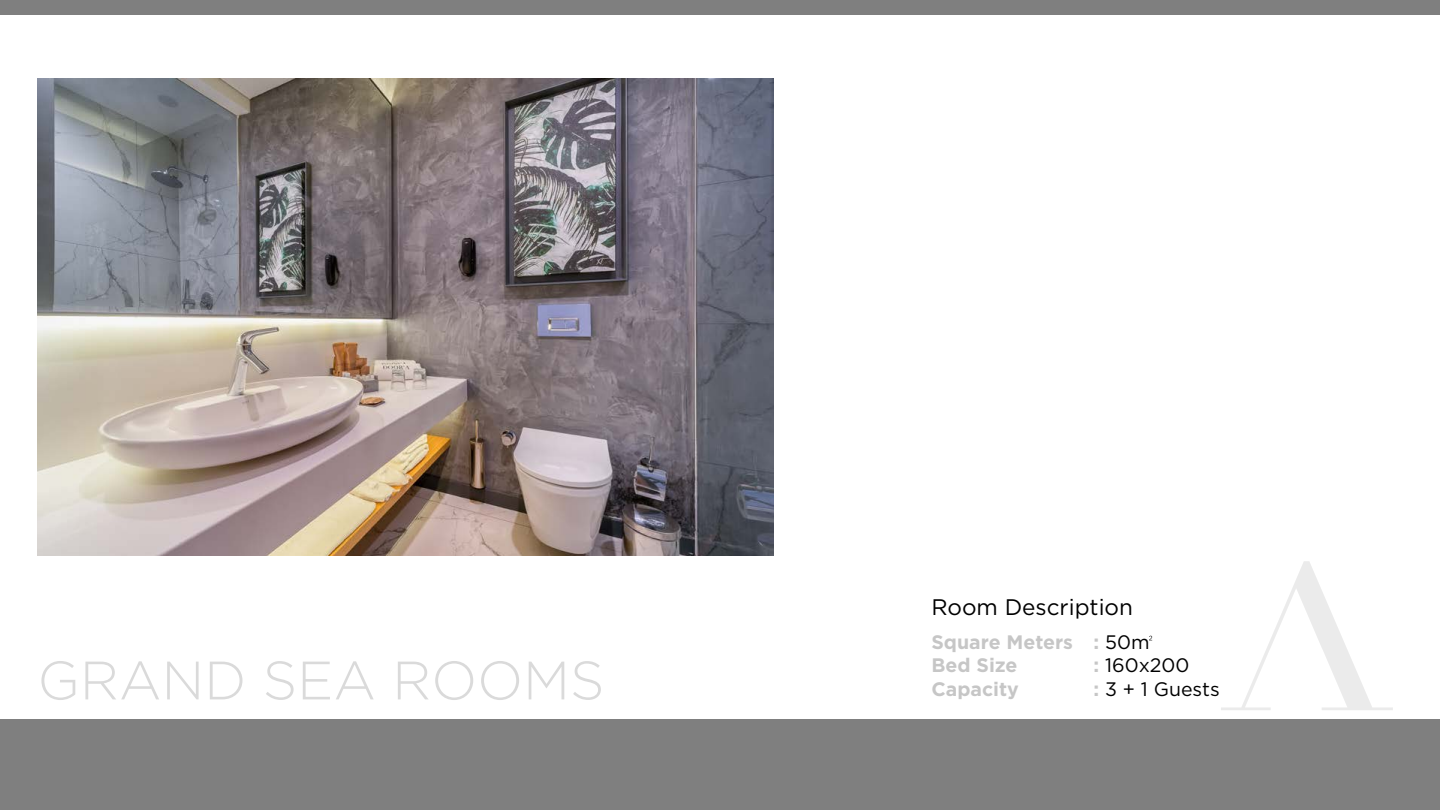
<style>
.page{position:relative;width:1440px;height:810px;background:#fff}
.page>*{position:absolute;margin:0;border:0;box-sizing:border-box;transform-origin:0 0}
.t1{font:300 54px "Gotham";color:#dadada}
.t2{font:22.5px "Gotham";color:#000}
.t3{font:700 19.5px/23.4px "Gotham";color:#c6c6c6}
.t4{font:19.5px "Gotham";color:#000}
.s1{font-weight:400;color:#000}
.s2{font-weight:700;color:#c6c6c6}
</style>
<div class="page">
<svg style="left:1221px;top:561px;width:172px;height:149px"></svg>
<div style="left:0;top:720px;width:1440px;height:90px;background:#7f7f7f"></div>
<div style="left:0;top:0;width:1440px;height:14px;background:#7f7f7f"></div>
<img style="left:38px;top:78px;width:736px;height:477px">
<h1 class="t1" style="left:38px;top:646px;width:569px">GRAND SEA ROOMS</h1>
<p class="t2" style="left:932px;top:593px;width:203px">Room Description</p>
<p class="t3" style="left:932px;top:630px;width:219px">Square Meters : <span class="s1">50m<br></span>Bed Size</p>
<p class="t4" style="left:1094px;top:653px;width:97px"><span class="s2">:</span> 160x200</p>
<p class="t3" style="left:932px;top:677px;width:89px">Capacity</p>
<p class="t4" style="left:1094px;top:676px;width:128px"><span class="s2">:</span> 3 + 1 Guests</p>
</div>
